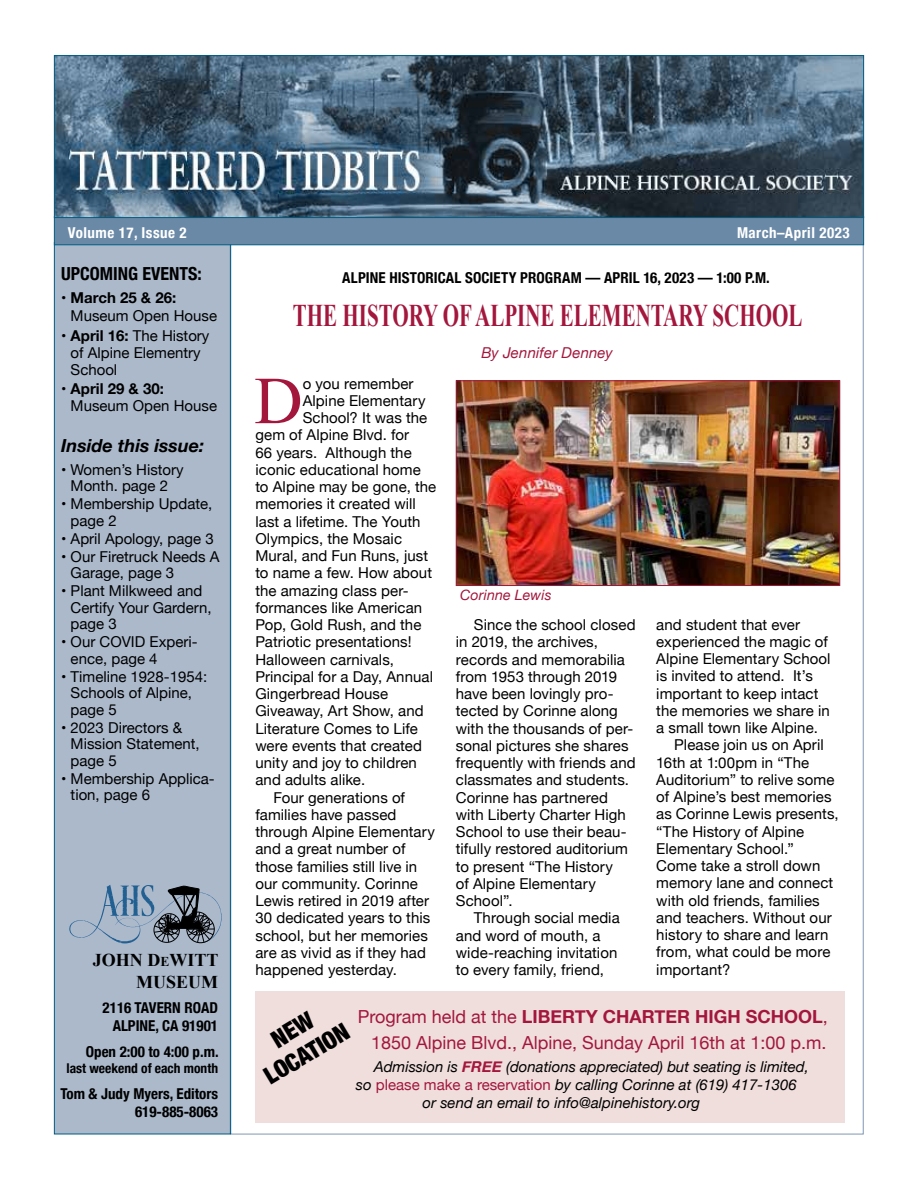
<style>
.page{position:relative;width:918px;height:1188px;background:#fff}
.page>*{position:absolute;margin:0;border:0;box-sizing:border-box;transform-origin:0 0}
.t1{font:67.05px "Times New Roman";color:#a3173d}
.t2{font:700 31.5px "Times New Roman";color:#a3173d;scale:.67 1}
.t3{font:900 condensed 24px/27.6px "Helvetica Neue";color:#000;text-align:center}
.t4{font:18px/25.8px "Helvetica Neue";color:#a3173d;text-align:right}
.t5{font:700 18px/21.6px "Times New Roman";color:#000;text-align:right}
.t6{font:italic 700 18px "Helvetica Neue";color:#000}
.t7{font:700 condensed 18px "Helvetica Neue";color:#000}
.t8{font:15px/17.2px "Helvetica Neue";letter-spacing:.005em;color:#000}
.t9{font:italic 15px "Helvetica Neue";color:#000}
.t10{font:700 condensed 15px/18px "Helvetica Neue";color:#000;text-align:right}
.t11{font:700 condensed 15px "Helvetica Neue";letter-spacing:.03em;color:#fff}
.t12{font:italic 15px "Helvetica Neue";letter-spacing:.01em;color:#a3173d}
.t13{font:700 15px "Helvetica Neue";color:#000}
.t14{font:italic 14.25px "Helvetica Neue";letter-spacing:.01em;color:#a3173d}
.t15{font:700 condensed 13.5px "Helvetica Neue";color:#000}
.s1{font-weight:700}
.s2{font-size:13.5px}
.s3{font-weight:700;color:#a3173d}
.s4{font-style:normal;color:#a3173d}
</style>
<div class="page">
<div style="left:230px;top:243px;width:634px;height:891px;background:#fff;border:1px solid #7f97b3"></div>
<div style="left:54px;top:242px;width:177px;height:892px;background:#abb9cb;border:1px solid #005d83"></div>
<div style="left:54px;top:216px;width:810px;height:29px;background:#6a89a7;border:1px solid #005d83"></div>
<img style="left:56px;top:57px;width:806px;height:159px">
<div style="left:54px;top:55px;width:810px;height:163px;border:1px solid #005d83"></div>
<svg style="left:69px;top:885px;width:153px;height:58px"></svg>
<div style="left:255px;top:991px;width:590px;height:131px;background:#efdedc"></div>
<img style="left:458px;top:382px;width:380px;height:202px">
<div style="left:456px;top:380px;width:384px;height:206px;border:1px solid #a3173d"></div>
<p class="t11" style="left:68px;top:221px;width:120px">Volume 17, Issue 2</p>
<p class="t11" style="left:737px;top:221px;width:114px">March–April 2023</p>
<p class="t7" style="left:61px;top:259px;width:142px">UPCOMING EVENTS:</p>
<p class="t13" style="left:61px;top:286px;width:117px">• March 25 &amp; 26:</p>
<p class="t8" style="left:71px;top:308px;width:148px">Museum Open House</p>
<p class="t8" style="left:71px;top:328px;width:140px;text-indent:-9px">• <span class="s1">April 16:</span> The History of Alpine Elementry<br>School</p>
<p class="t8" style="left:71px;top:381px;width:148px;text-indent:-9px">• <span class="s1">April 29 &amp; 30:<br></span>Museum Open House</p>
<p class="t6" style="left:61px;top:432px;width:145px">Inside this issue:</p>
<p class="t8" style="left:61px;top:462px;width:124px;line-height:16.5px;text-align:center">• Women’s History<br>Month. page 2</p>
<p class="t8" style="left:71px;top:497px;width:143px;line-height:16.5px;text-indent:-9px">• Membership Update, page 2</p>
<p class="t8" style="left:61px;top:531px;width:154px">• April Apology, page 3</p>
<p class="t8" style="left:71px;top:549px;width:150px;line-height:16.5px;text-indent:-9px">• Our Firetruck Needs A<br>Garage, page 3</p>
<p class="t8" style="left:71px;top:584px;width:143px;line-height:16.5px;text-indent:-9px">• Plant Milkweed and<br>Certify Your Gardern, page 3</p>
<p class="t8" style="left:71px;top:635px;width:128px;line-height:16.5px;text-indent:-9px">• Our COVID Experi&shy;ence, page 4</p>
<p class="t8" style="left:71px;top:669px;width:138px;line-height:16.5px;text-indent:-9px">• Timeline 1928-1954:<br>Schools of Alpine, page 5</p>
<p class="t8" style="left:71px;top:720px;width:131px;line-height:16.5px;text-indent:-9px">• 2023 Directors &amp;<br>Mission Statement, page 5</p>
<p class="t8" style="left:71px;top:771px;width:146px;line-height:16.5px;text-indent:-9px">• Membership Applica&shy;tion, page 6</p>
<p class="t5" style="left:93px;top:949px;width:127px">JOHN D<span class="s2">E</span>WITT<br>MUSEUM</p>
<p class="t10" style="left:103px;top:998px;width:117px">2116 TAVERN ROAD<br>ALPINE, CA 91901</p>
<p class="t10" style="left:86px;top:1041px;width:134px">Open 2:00 to 4:00 p.m.</p>
<p class="t15" style="left:66px;top:1057px;width:153px">last weekend of each month</p>
<p class="t10" style="left:60px;top:1083px;width:159px">Tom &amp; Judy Myers, Editors<br>619-885-8063</p>
<p class="t10" style="left:342px;top:268px;width:429px">ALPINE HISTORICAL SOCIETY PROGRAM — APRIL 16, 2023 — 1:00 P.M.</p>
<h2 class="t2" style="left:293px;top:293px;width:762px">THE HISTORY OF ALPINE ELEMENTARY SCHOOL</h2>
<p class="t12" style="left:481px;top:342px;width:133px">By Jennifer Denney</p>
<h1 class="t1" style="left:254px;top:356px;width:50px">D</h1>
<p class="t8" style="left:303px;top:376px;width:112px">o you remember</p>
<p class="t8" style="left:303px;top:393px;width:124px">Alpine Elementary</p>
<p class="t8" style="left:303px;top:410px;width:126px">School? It was the</p>
<p class="t8" style="left:255px;top:427px;width:155px">gem of Alpine Blvd. for</p>
<p class="t8" style="left:255px;top:445px;width:158px">66 years. Although the</p>
<p class="t8" style="left:255px;top:462px;width:167px">iconic educational home</p>
<p class="t8" style="left:255px;top:479px;width:182px">to Alpine may be gone, the</p>
<p class="t8" style="left:255px;top:496px;width:162px">memories it created will</p>
<p class="t8" style="left:255px;top:514px;width:167px">last a lifetime. The Youth</p>
<p class="t8" style="left:255px;top:531px;width:148px">Olympics, the Mosaic</p>
<p class="t8" style="left:255px;top:548px;width:174px">Mural, and Fun Runs, just</p>
<p class="t8" style="left:255px;top:565px;width:178px">to name a few. How about</p>
<p class="t8" style="left:255px;top:583px;width:155px">the amazing class per-</p>
<p class="t8" style="left:255px;top:600px;width:168px">formances like American</p>
<p class="t8" style="left:255px;top:617px;width:168px">Pop, Gold Rush, and the</p>
<p class="t8" style="left:255px;top:634px;width:158px">Patriotic presentations!</p>
<p class="t8" style="left:255px;top:652px;width:140px">Halloween carnivals,</p>
<p class="t8" style="left:255px;top:669px;width:179px">Principal for a Day, Annual</p>
<p class="t8" style="left:255px;top:686px;width:134px">Gingerbread House</p>
<p class="t8" style="left:255px;top:703px;width:170px">Giveaway, Art Show, and</p>
<p class="t8" style="left:255px;top:721px;width:164px">Literature Comes to Life</p>
<p class="t8" style="left:255px;top:738px;width:168px">were events that created</p>
<p class="t8" style="left:255px;top:755px;width:163px">unity and joy to children</p>
<p class="t8" style="left:255px;top:772px;width:111px">and adults alike.</p>
<p class="t8" style="left:273px;top:790px;width:133px">Four generations of</p>
<p class="t8" style="left:255px;top:807px;width:143px">families have passed</p>
<p class="t8" style="left:255px;top:824px;width:181px">through Alpine Elementary</p>
<p class="t8" style="left:255px;top:841px;width:152px">and a great number of</p>
<p class="t8" style="left:255px;top:859px;width:163px">those families still live in</p>
<p class="t8" style="left:255px;top:876px;width:164px">our community. Corinne</p>
<p class="t8" style="left:255px;top:893px;width:175px">Lewis retired in 2019 after</p>
<p class="t8" style="left:255px;top:910px;width:177px">30 dedicated years to this</p>
<p class="t8" style="left:255px;top:928px;width:174px">school, but her memories</p>
<p class="t8" style="left:255px;top:945px;width:172px">are as vivid as if they had</p>
<p class="t8" style="left:255px;top:962px;width:143px">happened yesterday.</p>
<p class="t14" style="left:460px;top:584px;width:93px">Corinne Lewis</p>
<p class="t8" style="left:456px;top:617px;width:181px;text-indent:18px">Since the school closed in 2019, the archives, records and memorabilia from 1953 through 2019 have been lovingly pro&shy;tected by Corinne along with the thousands of per&shy;sonal pictures she shares frequently with friends and classmates and students.<br>Corinne has partnered with Liberty Charter High<br>School to use their beau&shy;tifully restored auditorium to present “The History<br>of Alpine Elementary<br>School”.</p>
<p class="t8" style="left:456px;top:910px;width:165px;text-indent:18px">Through social media and word of mouth, a wide-reaching invitation to every family, friend,</p>
<p class="t8" style="left:656px;top:616px;width:145px">and student that ever</p>
<p class="t8" style="left:656px;top:634px;width:173px">experienced the magic of</p>
<p class="t8" style="left:656px;top:651px;width:176px">Alpine Elementary School</p>
<p class="t8" style="left:656px;top:668px;width:158px">is invited to attend. It’s</p>
<p class="t8" style="left:656px;top:685px;width:164px">important to keep intact</p>
<p class="t8" style="left:656px;top:703px;width:175px">the memories we share in</p>
<p class="t8" style="left:656px;top:720px;width:163px">a small town like Alpine.</p>
<p class="t8" style="left:674px;top:737px;width:151px">Please join us on April</p>
<p class="t8" style="left:656px;top:754px;width:154px">16th at 1:00pm in “The</p>
<p class="t8" style="left:656px;top:772px;width:180px">Auditorium” to relive some</p>
<p class="t8" style="left:656px;top:789px;width:177px">of Alpine’s best memories</p>
<p class="t8" style="left:656px;top:806px;width:184px">as Corinne Lewis presents,</p>
<p class="t8" style="left:656px;top:823px;width:149px">“The History of Alpine</p>
<p class="t8" style="left:656px;top:841px;width:139px">Elementary School.”</p>
<p class="t8" style="left:656px;top:858px;width:166px">Come take a stroll down</p>
<p class="t8" style="left:656px;top:875px;width:179px">memory lane and connect</p>
<p class="t8" style="left:656px;top:892px;width:165px">with old friends, families</p>
<p class="t8" style="left:656px;top:910px;width:177px">and teachers. Without our</p>
<p class="t8" style="left:656px;top:927px;width:174px">history to share and learn</p>
<p class="t8" style="left:656px;top:944px;width:176px">from, what could be more</p>
<p class="t8" style="left:656px;top:961px;width:76px">important?</p>
<p class="t4" style="left:358px;top:1005px;width:472px">Program held at the <span class="s1">LIBERTY CHARTER HIGH SCHOOL</span>,<br>1850 Alpine Blvd., Alpine, Sunday April 16th at 1:00 p.m.</p>
<p class="t9" style="left:374px;top:1055px;width:437px">Admission is <span class="s3">FREE</span> (donations appreciated) but seating is limited,</p>
<p class="t9" style="left:356px;top:1073px;width:442px">so <span class="s4">please make a reservation</span> by calling Corinne at (619) 417-1306</p>
<p class="t9" style="left:423px;top:1091px;width:279px">or send an email to info@alpinehistory.org</p>
<h3 class="t3" style="left:244px;top:1041px;width:96px;rotate:-31deg">NEW<br>LOCATION</h3>
</div>
